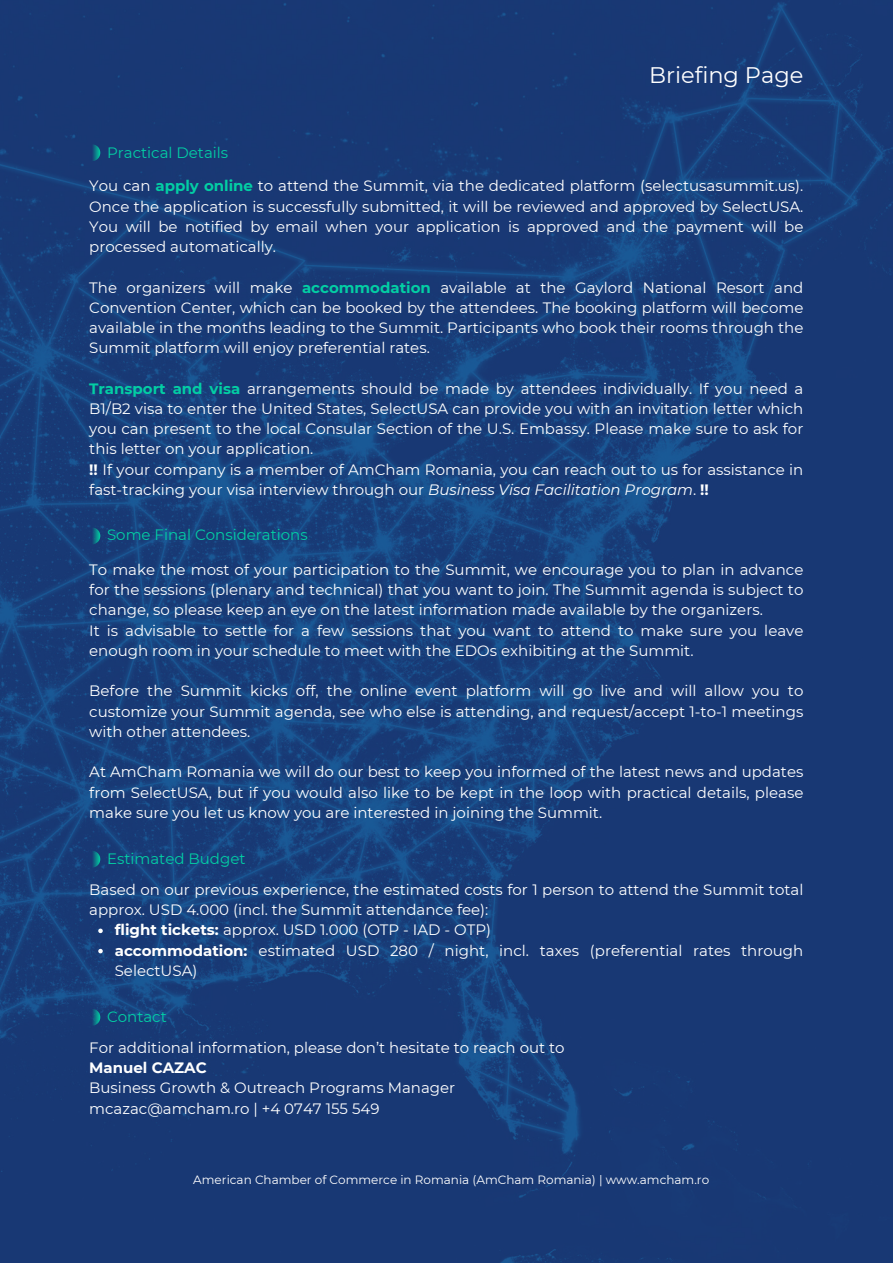
<style>
.page{position:relative;width:893px;height:1264px;background:#fff}
.page>*{position:absolute;margin:0;border:0;box-sizing:border-box;transform-origin:0 0}
.t1{font:22.5px "Montserrat";color:#fff}
.t2{font:15px/20.2px "Montserrat";color:#fff;text-align:justify}
.t3{font:15px "Montserrat";color:#03cea4}
.t4{font:700 15px "Montserrat";color:#fff}
.t5{font:12px "Montserrat";color:#fff}
.s1{font-weight:700;color:#03cea4}
.s2{font-weight:700}
.s3{font-style:italic}
</style>
<div class="page">
<img style="left:0;top:0;width:892px;height:1262px">
<svg style="left:83px;top:144px;width:17px;height:17px"></svg>
<svg style="left:83px;top:527px;width:17px;height:17px"></svg>
<svg style="left:83px;top:850px;width:17px;height:17px"></svg>
<svg style="left:98px;top:928px;width:5px;height:5px"></svg>
<svg style="left:98px;top:948px;width:5px;height:5px"></svg>
<svg style="left:83px;top:1008px;width:17px;height:17px"></svg>
<p class="t1" style="left:649px;top:61px;width:156px">Briefing Page</p>
<p class="t3" style="left:107px;top:143px;width:123px">Practical Details</p>
<p class="t2" style="left:89px;top:176px;width:715px">You can <span class="s1">apply online</span> to attend the Summit, via the dedicated platform (selectusasummit.us).<br>Once the application is successfully submitted, it will be reviewed and approved by SelectUSA.<br>You will be notified by email when your application is approved and the payment will be processed automatically.</p>
<p class="t2" style="left:89px;top:277px;width:715px">The organizers will make <span class="s1">accommodation</span> available at the Gaylord National Resort and Convention Center, which can be booked by the attendees. The booking platform will become available in the months leading to the Summit. Participants who book their rooms through the Summit platform will enjoy preferential rates.</p>
<p class="t2" style="left:89px;top:378px;width:715px"><span class="s1">Transport and visa</span> arrangements should be made by attendees individually. If you need a B1/B2 visa to enter the United States, SelectUSA can provide you with an invitation letter which you can present to the local Consular Section of the U.S. Embassy. Please make sure to ask for this letter on your application.</p>
<p class="t2" style="left:89px;top:459px;width:715px"><span class="s2">!!</span> If your company is a member of AmCham Romania, you can reach out to us for assistance in fast-tracking your visa interview through our <span class="s3">Business Visa Facilitation Program</span>. <span class="s2">!!</span></p>
<p class="t3" style="left:107px;top:525px;width:202px">Some Final Considerations</p>
<p class="t2" style="left:89px;top:559px;width:715px">To make the most of your participation to the Summit, we encourage you to plan in advance for the sessions (plenary and technical) that you want to join. The Summit agenda is subject to change, so please keep an eye on the latest information made available by the organizers.</p>
<p class="t2" style="left:89px;top:620px;width:715px">It is advisable to settle for a few sessions that you want to attend to make sure you leave enough room in your schedule to meet with the EDOs exhibiting at the Summit.</p>
<p class="t2" style="left:89px;top:681px;width:715px">Before the Summit kicks off, the online event platform will go live and will allow you to customize your Summit agenda, see who else is attending, and request/accept 1-to-1 meetings with other attendees.</p>
<p class="t2" style="left:89px;top:762px;width:715px">At AmCham Romania we will do our best to keep you informed of the latest news and updates from SelectUSA, but if you would also like to be kept in the loop with practical details, please make sure you let us know you are interested in joining the Summit.</p>
<p class="t3" style="left:107px;top:849px;width:140px">Estimated Budget</p>
<p class="t2" style="left:89px;top:879px;width:715px">Based on our previous experience, the estimated costs for 1 person to attend the Summit total approx. USD 4.000 (incl. the Summit attendance fee):</p>
<p class="t2" style="left:115px;top:919px;width:378px"><span class="s2">flight tickets:</span> approx. USD 1.000 (OTP - IAD - OTP)</p>
<p class="t2" style="left:115px;top:940px;width:690px"><span class="s2">accommodation:</span> estimated USD 280 / night, incl. taxes (preferential rates through<br>SelectUSA)</p>
<p class="t3" style="left:107px;top:1007px;width:61px">Contact</p>
<p class="t2" style="left:89px;top:1037px;width:477px">For additional information, please don’t hesitate to reach out to</p>
<p class="t4" style="left:89px;top:1058px;width:119px">Manuel CAZAC</p>
<p class="t2" style="left:89px;top:1077px;width:367px">Business Growth &amp; Outreach Programs Manager</p>
<p class="t2" style="left:89px;top:1098px;width:292px">mcazac@amcham.ro | +4 0747 155 549</p>
<p class="t5" style="left:193px;top:1172px;width:517px">American Chamber of Commerce in Romania (AmCham Romania) | www.amcham.ro</p>
</div>
